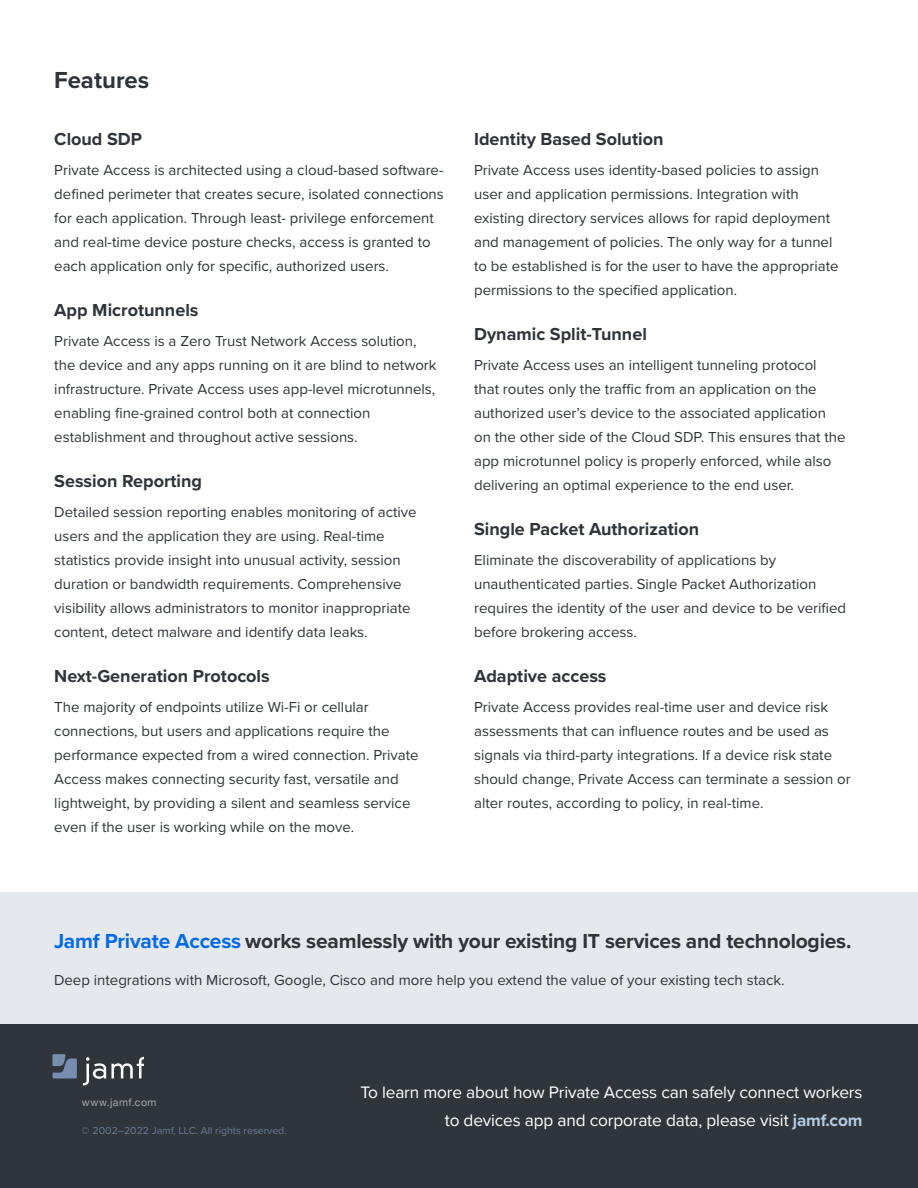
<style>
.page{position:relative;width:918px;height:1188px;background:#fff}
.page>*{position:absolute;margin:0;border:0;box-sizing:border-box;transform-origin:0 0}
.t1{font:700 24px "Proxima Nova";color:#2f343a}
.t2{font:700 21px "Proxima Nova";letter-spacing:-.01em;color:#2f343a}
.t3{font:700 18px "Proxima Nova";color:#2f343a}
.t4{font:17.25px/28.5px "Proxima Nova";letter-spacing:-.01em;color:#fff;text-align:right}
.t5{font:15px/24px "Proxima Nova";color:#2f343a}
.t6{font:10.5px "Proxima Nova";color:#788eb1}
.t7{font:10.5px "Helvetica Neue";letter-spacing:.045em;color:#a7a9ac}
.s1{color:#056ae6}
.s2{font-weight:700;color:#b3cce6}
</style>
<div class="page">
<div style="left:0;top:892px;width:918px;height:133px;background:#e5e8ec"></div>
<div style="left:0;top:1025px;width:918px;height:163px;background:#2f353a"></div>
<svg style="left:83px;top:1057px;width:61px;height:28px"></svg>
<svg style="left:52px;top:1054px;width:25px;height:24px"></svg>
<p class="t1" style="left:54px;top:62px;width:97px">Features</p>
<p class="t3" style="left:54px;top:125px;width:89px">Cloud SDP</p>
<p class="t5" style="left:54px;top:158px;width:391px">Private Access is architected using a cloud-based software&shy;defined perimeter that creates secure, isolated connections for each application. Through least- privilege enforcement and real-time device posture checks, access is granted to each application only for specific, authorized users.</p>
<p class="t3" style="left:54px;top:296px;width:146px">App Microtunnels</p>
<p class="t5" style="left:54px;top:329px;width:384px">Private Access is a Zero Trust Network Access solution, the device and any apps running on it are blind to network infrastructure. Private Access uses app-level microtunnels, enabling fine-grained control both at connection establishment and throughout active sessions.</p>
<p class="t3" style="left:54px;top:467px;width:149px">Session Reporting</p>
<p class="t5" style="left:54px;top:500px;width:364px">Detailed session reporting enables monitoring of active users and the application they are using. Real-time statistics provide insight into unusual activity, session duration or bandwidth requirements. Comprehensive visibility allows administrators to monitor inappropriate content, detect malware and identify data leaks.</p>
<p class="t3" style="left:54px;top:662px;width:217px">Next-Generation Protocols</p>
<p class="t5" style="left:54px;top:695px;width:366px">The majority of endpoints utilize Wi-Fi or cellular connections, but users and applications require the performance expected from a wired connection. Private Access makes connecting security fast, versatile and lightweight, by providing a silent and seamless service even if the user is working while on the move.</p>
<p class="t3" style="left:474px;top:125px;width:191px">Identity Based Solution</p>
<p class="t5" style="left:474px;top:158px;width:366px">Private Access uses identity-based policies to assign user and application permissions. Integration with existing directory services allows for rapid deployment and management of policies. The only way for a tunnel to be established is for the user to have the appropriate permissions to the specified application.</p>
<p class="t3" style="left:474px;top:320px;width:174px">Dynamic Split-Tunnel</p>
<p class="t5" style="left:474px;top:353px;width:373px">Private Access uses an intelligent tunneling protocol<br>that routes only the traffic from an application on the authorized user’s device to the associated application on the other side of the Cloud SDP. This ensures that the app microtunnel policy is properly enforced, while also delivering an optimal experience to the end user.</p>
<p class="t3" style="left:474px;top:515px;width:227px">Single Packet Authorization</p>
<p class="t5" style="left:474px;top:548px;width:374px">Eliminate the discoverability of applications by unauthenticated parties. Single Packet Authorization requires the identity of the user and device to be verified before brokering access.</p>
<p class="t3" style="left:474px;top:662px;width:134px">Adaptive access</p>
<p class="t5" style="left:474px;top:695px;width:378px">Private Access provides real-time user and device risk assessments that can influence routes and be used as signals via third-party integrations. If a device risk state should change, Private Access can terminate a session or alter routes, according to policy, in real-time.</p>
<p class="t2" style="left:54px;top:925px;width:799px"><span class="s1">Jamf Private Access</span> works seamlessly with your existing IT services and technologies.</p>
<p class="t5" style="left:54px;top:968px;width:732px">Deep integrations with Microsoft, Google, Cisco and more help you extend the value of your existing tech stack.</p>
<p class="t7" style="left:82px;top:1095px;width:76px">www.jamf.com</p>
<p class="t6" style="left:82px;top:1123px;width:207px">© 2002–2022 Jamf, LLC. All rights reserved.</p>
<p class="t4" style="left:360px;top:1077px;width:504px">To learn more about how Private Access can safely connect workers to devices app and corporate data, please visit <span class="s2">jamf.com</span></p>
</div>
